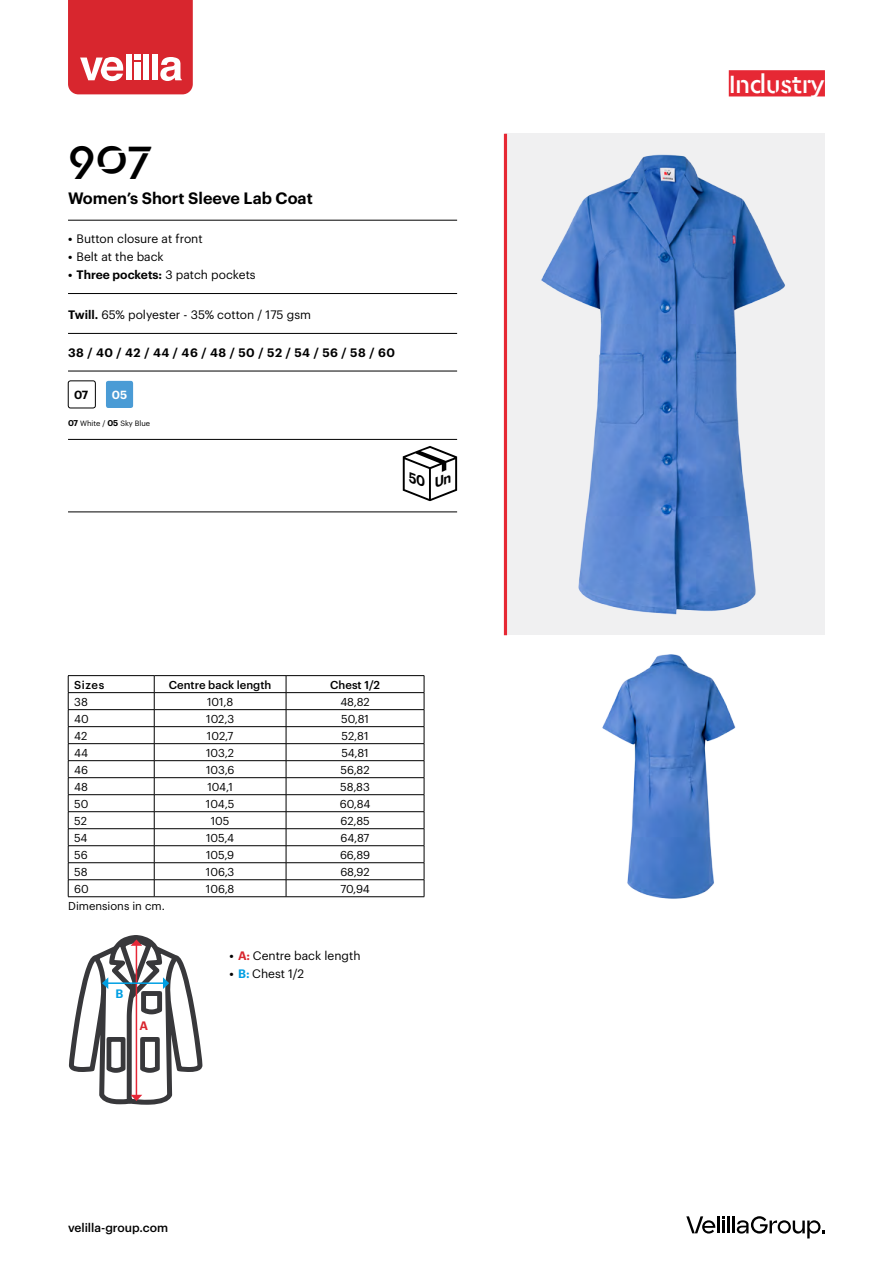
<style>
.page{position:relative;width:893px;height:1263px;background:#fff}
.page>*{position:absolute;margin:0;border:0;box-sizing:border-box;transform-origin:0 0}
.t1{font:500 49.5px "Cera Stencil";color:#000}
.t2{font:500 26.25px "Cera Stencil";letter-spacing:-.02em;color:#fff}
.t3{font:600 16.2px "Graphik";color:#000}
.t4{font:12px "Graphik";color:#000}
.t5{font:600 12px "Graphik";letter-spacing:.03em;color:#000}
.t6{font:600 12px "Graphik";color:#000}
.t7{font:500 12px "Graphik";color:#000}
.t8{font:600 12px "Graphik";color:#d8262e}
.t9{font:600 12px "Graphik";color:#009fe3}
.t10{font:600 11.55px "Graphik";color:#000}
.t11{font:600 11.55px "Graphik";color:#fff}
.t12{font:11.25px "Graphik";color:#000}
.t13{font:500 11.25px "Graphik";color:#000}
.t14{font:7.5px "Graphik";color:#000}
.s1{font-weight:600}
.s2{font-weight:400}
.s3{font-weight:600;font-size:8.25px}
.s4{font-weight:600;color:#d8262e}
.s5{font-weight:600;color:#009fe3}
</style>
<div class="page">
<svg style="left:68px;top:0;width:125px;height:94px;background:#dd434a"></svg>
<hr style="left:717px;top:1216px;width:3px;height:17px;background:#000">
<hr style="left:727px;top:1216px;width:3px;height:17px;background:#000">
<svg style="left:722px;top:1216px;width:3px;height:17px"></svg>
<svg style="left:686px;top:1216px;width:29px;height:17px"></svg>
<svg style="left:733px;top:1216px;width:92px;height:22px"></svg>
<img style="left:602px;top:654px;width:134px;height:245px">
<img style="left:507px;top:134px;width:318px;height:501px">
<hr style="left:504px;top:134px;width:3px;height:501px;background:#e62834">
<div style="left:729px;top:70px;width:96px;height:26px;background:#e62834"></div>
<hr style="left:68px;top:220px;width:389px;height:1px;background:#000">
<hr style="left:68px;top:293px;width:389px;height:1px;background:#000">
<hr style="left:68px;top:333px;width:389px;height:1px;background:#000">
<hr style="left:68px;top:371px;width:389px;height:1px;background:#000">
<hr style="left:68px;top:439px;width:389px;height:1px;background:#000">
<hr style="left:68px;top:512px;width:389px;height:1px;background:#000">
<div style="left:68px;top:381px;width:28px;height:27px;border:1px solid #000;border-radius:2px"></div>
<div style="left:106px;top:381px;width:27px;height:27px;background:#4a9bd5;border-radius:2px"></div>
<hr style="left:154px;top:675px;width:132px;height:1px;background:#000">
<hr style="left:286px;top:675px;width:138px;height:1px;background:#000">
<hr style="left:154px;top:692px;width:132px;height:1px;background:#000">
<hr style="left:286px;top:692px;width:138px;height:1px;background:#000">
<hr style="left:154px;top:709px;width:132px;height:1px;background:#000">
<hr style="left:286px;top:709px;width:138px;height:1px;background:#000">
<hr style="left:154px;top:726px;width:132px;height:1px;background:#000">
<hr style="left:286px;top:726px;width:138px;height:1px;background:#000">
<hr style="left:154px;top:743px;width:132px;height:1px;background:#000">
<hr style="left:286px;top:743px;width:138px;height:1px;background:#000">
<hr style="left:154px;top:760px;width:132px;height:1px;background:#000">
<hr style="left:286px;top:760px;width:138px;height:1px;background:#000">
<hr style="left:154px;top:777px;width:132px;height:1px;background:#000">
<hr style="left:286px;top:777px;width:138px;height:1px;background:#000">
<hr style="left:154px;top:794px;width:132px;height:1px;background:#000">
<hr style="left:286px;top:794px;width:138px;height:1px;background:#000">
<hr style="left:154px;top:811px;width:132px;height:1px;background:#000">
<hr style="left:286px;top:811px;width:138px;height:1px;background:#000">
<hr style="left:154px;top:828px;width:132px;height:1px;background:#000">
<hr style="left:286px;top:828px;width:138px;height:1px;background:#000">
<hr style="left:154px;top:845px;width:132px;height:1px;background:#000">
<hr style="left:286px;top:845px;width:138px;height:1px;background:#000">
<hr style="left:154px;top:862px;width:132px;height:1px;background:#000">
<hr style="left:286px;top:862px;width:138px;height:1px;background:#000">
<hr style="left:154px;top:879px;width:132px;height:1px;background:#000">
<hr style="left:286px;top:879px;width:138px;height:1px;background:#000">
<svg style="left:286px;top:676px;width:1px;height:220px"></svg>
<svg style="left:424px;top:676px;width:1px;height:220px"></svg>
<hr style="left:154px;top:896px;width:132px;height:1px;background:#000">
<hr style="left:286px;top:896px;width:138px;height:1px;background:#000">
<svg style="left:67px;top:675px;width:138px;height:430px"></svg>
<svg style="left:71px;top:937px;width:130px;height:166px"></svg>
<svg style="left:403px;top:446px;width:54px;height:55px"></svg>
<h1 class="t1" style="left:68px;top:124px;width:86px">907</h1>
<h3 class="t3" style="left:68px;top:186px;width:246px">Women’s Short Sleeve Lab Coat</h3>
<p class="t4" style="left:68px;top:230px;width:136px"><span class="s1">•</span> Button closure at front</p>
<p class="t4" style="left:68px;top:248px;width:97px"><span class="s1">•</span> Belt at the back</p>
<p class="t6" style="left:68px;top:266px;width:189px">• Three pockets: <span class="s2">3 patch pockets</span></p>
<p class="t4" style="left:68px;top:306px;width:245px"><span class="s1">Twill.</span> 65% polyester - 35% cotton / 175 gsm</p>
<p class="t5" style="left:68px;top:343px;width:328px">38 / 40 / 42 / 44 / 46 / 48 / 50 / 52 / 54 / 56 / 58 / 60</p>
<p class="t10" style="left:74px;top:386px;width:16px">07</p>
<p class="t11" style="left:112px;top:386px;width:17px">05</p>
<p class="t14" style="left:68px;top:418px;width:84px"><span class="s3">07</span> White / <span class="s3">05</span> Sky Blue</p>
<p class="t13" style="left:74px;top:676px;width:32px">Sizes</p>
<p class="t13" style="left:169px;top:676px;width:104px">Centre back length</p>
<p class="t13" style="left:330px;top:676px;width:51px">Chest 1/2</p>
<p class="t12" style="left:74px;top:693px;width:15px">38</p>
<p class="t12" style="left:207px;top:693px;width:28px">101,8</p>
<p class="t12" style="left:340px;top:693px;width:31px">48,82</p>
<p class="t12" style="left:74px;top:710px;width:16px">40</p>
<p class="t12" style="left:206px;top:710px;width:29px">102,3</p>
<p class="t12" style="left:341px;top:710px;width:29px">50,81</p>
<p class="t12" style="left:74px;top:727px;width:15px">42</p>
<p class="t12" style="left:207px;top:727px;width:28px">102,7</p>
<p class="t12" style="left:342px;top:727px;width:28px">52,81</p>
<p class="t12" style="left:74px;top:744px;width:15px">44</p>
<p class="t12" style="left:206px;top:744px;width:30px">103,2</p>
<p class="t12" style="left:341px;top:744px;width:29px">54,81</p>
<p class="t12" style="left:74px;top:761px;width:15px">46</p>
<p class="t12" style="left:206px;top:761px;width:30px">103,6</p>
<p class="t12" style="left:341px;top:761px;width:31px">56,82</p>
<p class="t12" style="left:74px;top:778px;width:15px">48</p>
<p class="t12" style="left:207px;top:778px;width:27px">104,1</p>
<p class="t12" style="left:340px;top:778px;width:31px">58,83</p>
<p class="t12" style="left:74px;top:795px;width:16px">50</p>
<p class="t12" style="left:206px;top:795px;width:30px">104,5</p>
<p class="t12" style="left:340px;top:795px;width:32px">60,84</p>
<p class="t12" style="left:74px;top:812px;width:14px">52</p>
<p class="t12" style="left:211px;top:812px;width:20px">105</p>
<p class="t12" style="left:340px;top:812px;width:31px">62,85</p>
<p class="t12" style="left:74px;top:829px;width:15px">54</p>
<p class="t12" style="left:206px;top:829px;width:29px">105,4</p>
<p class="t12" style="left:341px;top:829px;width:30px">64,87</p>
<p class="t12" style="left:74px;top:846px;width:15px">56</p>
<p class="t12" style="left:206px;top:846px;width:30px">105,9</p>
<p class="t12" style="left:340px;top:846px;width:32px">66,89</p>
<p class="t12" style="left:74px;top:863px;width:15px">58</p>
<p class="t12" style="left:206px;top:863px;width:30px">106,3</p>
<p class="t12" style="left:340px;top:863px;width:31px">68,92</p>
<p class="t12" style="left:74px;top:880px;width:16px">60</p>
<p class="t12" style="left:206px;top:880px;width:30px">106,8</p>
<p class="t12" style="left:340px;top:880px;width:31px">70,94</p>
<p class="t12" style="left:68px;top:897px;width:98px">Dimensions in cm.</p>
<p class="t9" style="left:116px;top:984px;width:9px">B</p>
<p class="t8" style="left:139px;top:1016px;width:10px">A</p>
<p class="t4" style="left:230px;top:947px;width:132px"><span class="s1">•</span> <span class="s4">A:</span> Centre back length</p>
<p class="t4" style="left:230px;top:965px;width:76px"><span class="s1">•</span> <span class="s5">B:</span> Chest 1/2</p>
<p class="t7" style="left:68px;top:1218px;width:101px">velilla-group.com</p>
<h2 class="t2" style="left:729px;top:67px;width:98px">Industry</h2>
</div>
